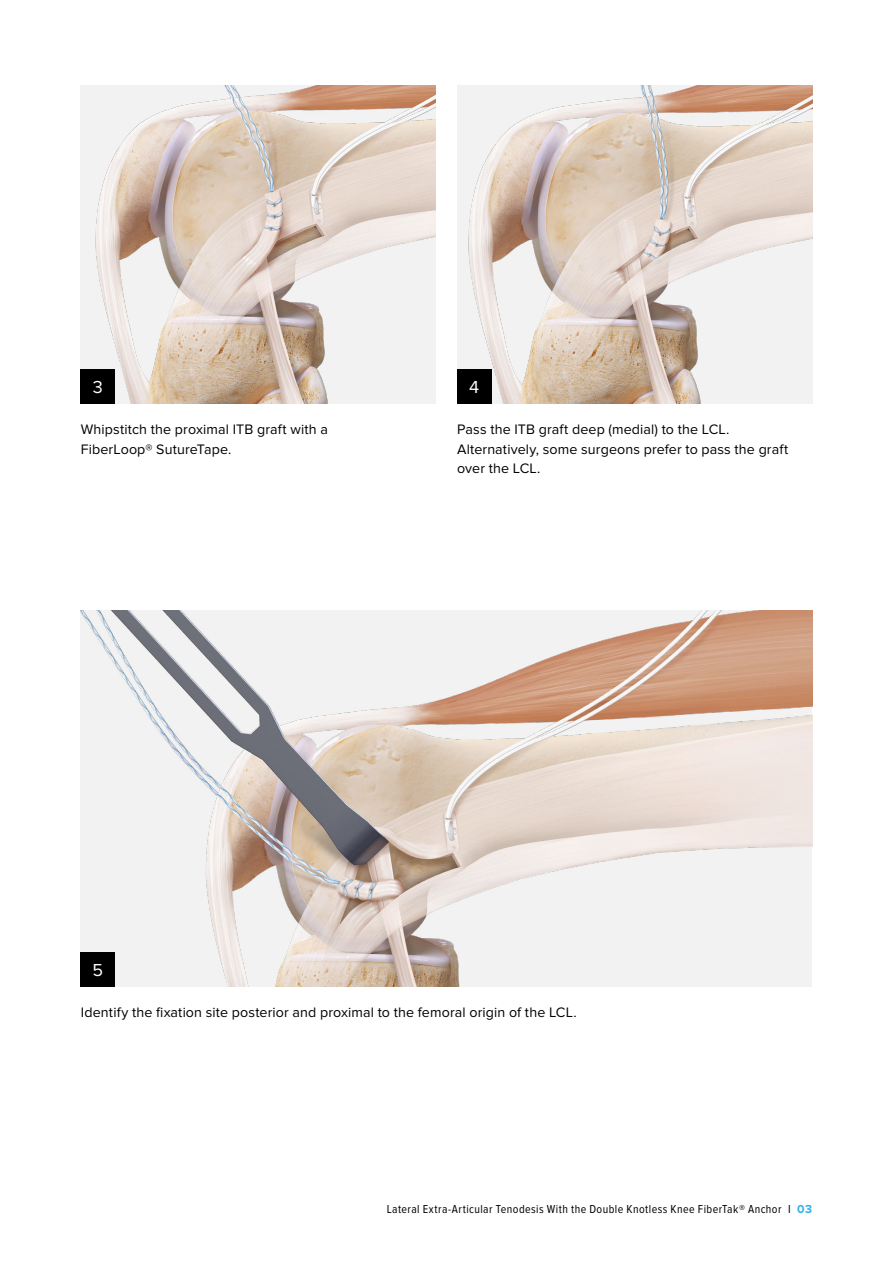
<style>
.page{position:relative;width:893px;height:1263px;background:#fff}
.page>*{position:absolute;margin:0;border:0;box-sizing:border-box;transform-origin:0 0}
.t1{font:18px "Proxima Nova";color:#fff}
.t2{font:14.25px/19.5px "Proxima Nova";letter-spacing:.01em;color:#000}
.t3{font:12px "Proxima Nova Cond";letter-spacing:.035em;color:#000}
.s1{font-family:"Proxima Nova";font-weight:700;color:#33b0e6}
</style>
<div class="page">
<img style="left:81px;top:85px;width:355px;height:319px">
<img style="left:457px;top:85px;width:355px;height:319px">
<div style="left:457px;top:370px;width:34px;height:34px;background:#000"></div>
<div style="left:81px;top:370px;width:34px;height:34px;background:#000"></div>
<img style="left:81px;top:610px;width:731px;height:376px">
<div style="left:81px;top:952px;width:34px;height:34px;background:#000"></div>
<p class="t1" style="left:93px;top:377px;width:12px">3</p>
<p class="t1" style="left:469px;top:377px;width:12px">4</p>
<p class="t2" style="left:81px;top:420px;width:249px">Whipstitch the proximal ITB graft with a<br>FiberLoop® SutureTape.</p>
<p class="t2" style="left:457px;top:420px;width:333px">Pass the ITB graft deep (medial) to the LCL.<br>Alternatively, some surgeons prefer to pass the graft over the LCL.</p>
<p class="t1" style="left:92px;top:959px;width:12px">5</p>
<p class="t2" style="left:81px;top:1003px;width:497px">Identify the fixation site posterior and proximal to the femoral origin of the LCL.</p>
<p class="t3" style="left:387px;top:1202px;width:427px">Lateral Extra-Articular Tenodesis With the Double Knotless Knee FiberTak® Anchor I <span class="s1">03</span></p>
</div>
